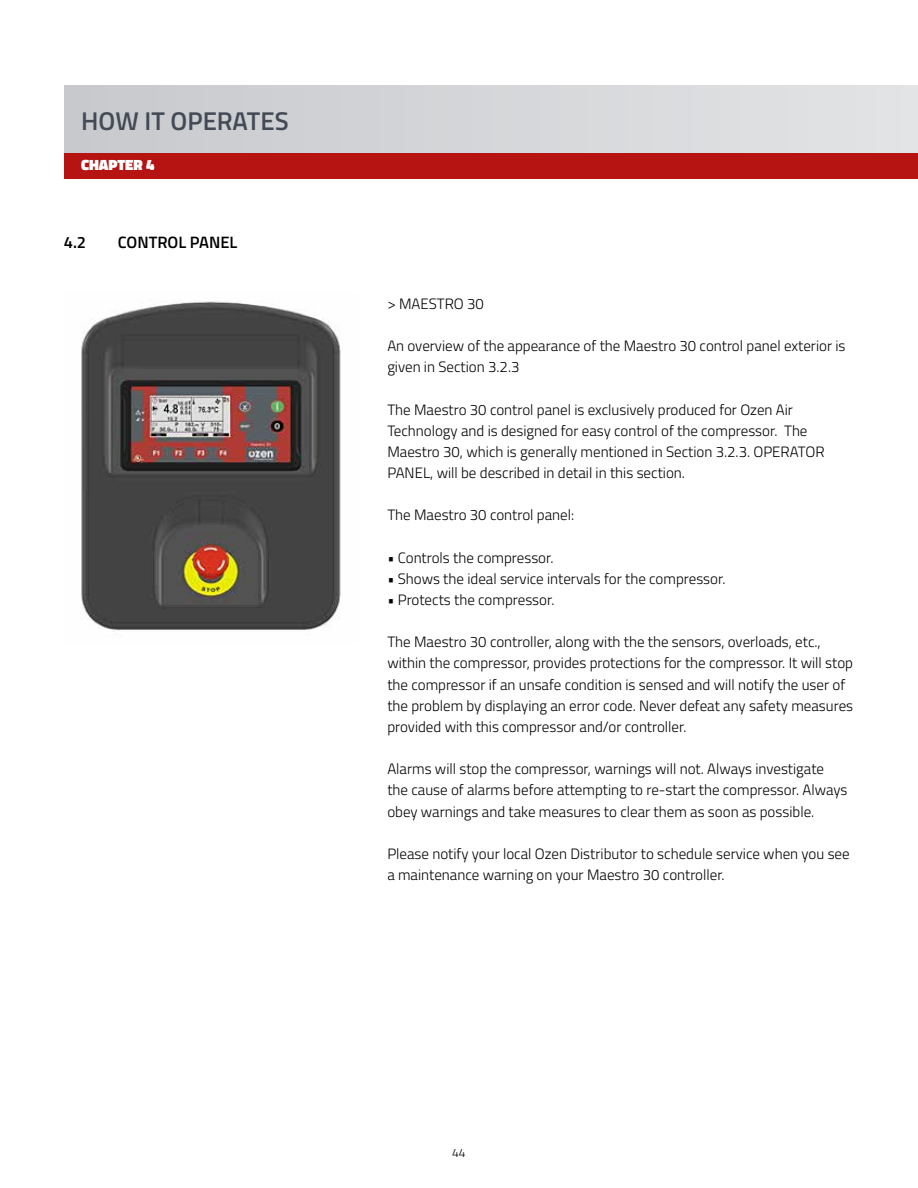
<style>
.page{position:relative;width:918px;height:1188px;background:#fff}
.page>*{position:absolute;margin:0;border:0;box-sizing:border-box;transform-origin:0 0}
.t1{font:600 25.65px "Titillium Web";color:#444a55}
.t2{font:600 16.5px "Titillium Web";color:#000}
.t3{font:300 15px/21.1px "Titillium Web";color:#000}
.t4{font:900 15px "Titillium Web";color:#fff}
.t5{font:300 12px "Titillium Web";color:#000}
</style>
<div class="page">
<div style="left:64px;top:85px;width:854px;height:71px;background:linear-gradient(to right,#c7c9cc,#e3e4e5)"></div>
<div style="left:64px;top:153px;width:854px;height:26px;background:#b51412"></div>
<img style="left:81px;top:301px;width:260px;height:334px">
<h1 class="t1" style="left:81px;top:102px;width:209px">HOW IT OPERATES</h1>
<p class="t4" style="left:81px;top:154px;width:75px">CHAPTER 4</p>
<p class="t2" style="left:64px;top:230px;width:24px">4.2</p>
<p class="t2" style="left:118px;top:230px;width:121px">CONTROL PANEL</p>
<p class="t3" style="left:387px;top:292px;width:98px">&gt; MAESTRO 30</p>
<p class="t3" style="left:387px;top:334px;width:460px">An overview of the appearance of the Maestro 30 control panel exterior is given in Section 3.2.3</p>
<p class="t3" style="left:387px;top:398px;width:439px">The Maestro 30 control panel is exclusively produced for Ozen Air Technology and is designed for easy control of the compressor. The Maestro 30, which is generally mentioned in Section 3.2.3. OPERATOR PANEL, will be described in detail in this section.</p>
<p class="t3" style="left:387px;top:504px;width:188px">The Maestro 30 control panel:</p>
<p class="t3" style="left:387px;top:546px;width:168px">• Controls the compressor.</p>
<p class="t3" style="left:387px;top:567px;width:340px">• Shows the ideal service intervals for the compressor.</p>
<p class="t3" style="left:387px;top:588px;width:169px">• Protects the compressor.</p>
<p class="t3" style="left:387px;top:631px;width:467px">The Maestro 30 controller, along with the the sensors, overloads, etc., within the compressor, provides protections for the compressor. It will stop the compressor if an unsafe condition is sensed and will notify the user of the problem by displaying an error code. Never defeat any safety measures provided with this compressor and/or controller.</p>
<p class="t3" style="left:387px;top:758px;width:462px">Alarms will stop the compressor, warnings will not. Always investigate the cause of alarms before attempting to re-start the compressor. Always obey warnings and take measures to clear them as soon as possible.</p>
<p class="t3" style="left:387px;top:842px;width:464px">Please notify your local Ozen Distributor to schedule service when you see a maintenance warning on your Maestro 30 controller.</p>
<p class="t5" style="left:452px;top:1144px;width:15px">44</p>
</div>
